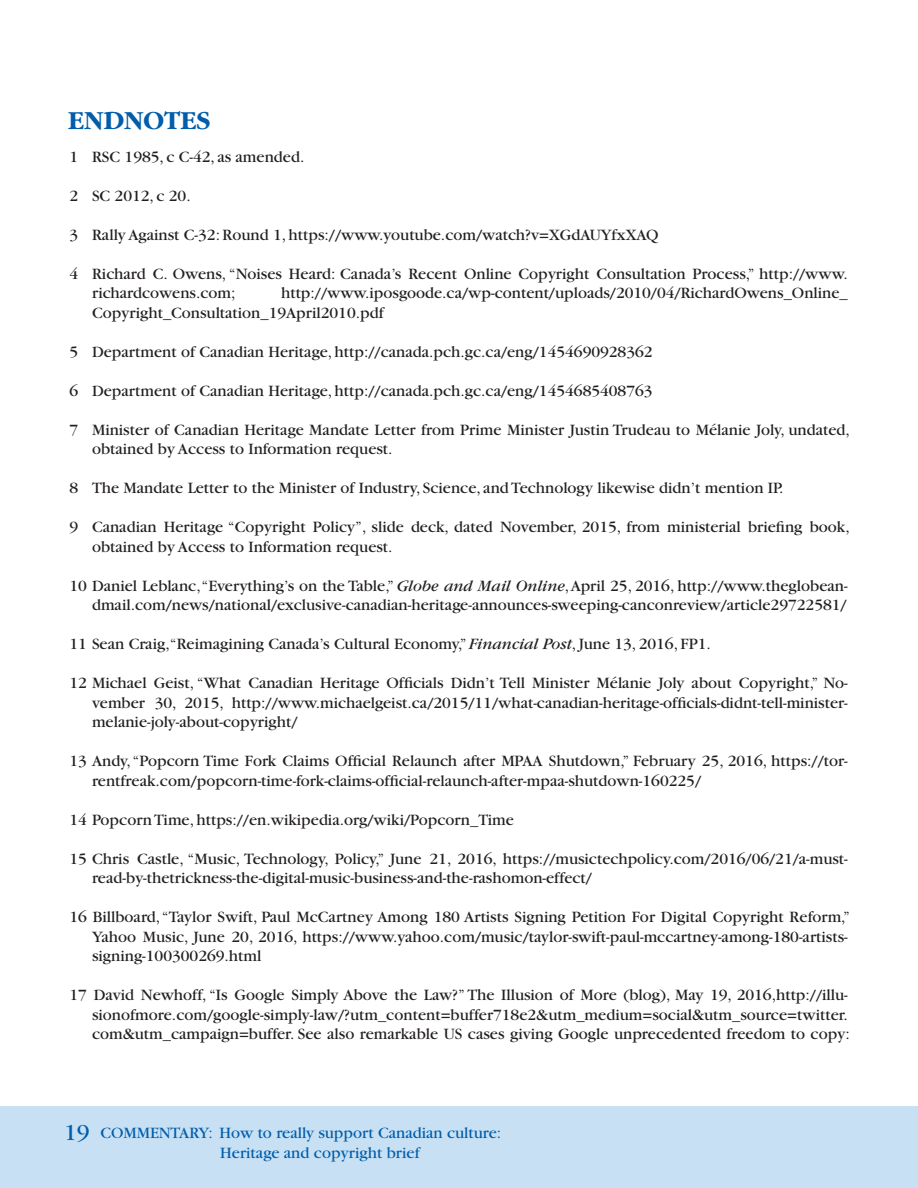
<style>
.page{position:relative;width:918px;height:1188px;background:#fff}
.page>*{position:absolute;margin:0;border:0;box-sizing:border-box;transform-origin:0 0}
.t1{font:700 27px "Garamond";color:#015dab}
.t2{font:24px "Garamond";color:#015dab}
.t3{font:16.5px/19.5px "Garamond";color:#231f20}
.t4{font:16.5px/19.5px "Garamond";color:#015dab}
.s1{font-style:italic}
</style>
<div class="page">
<div style="left:0;top:1106px;width:918px;height:82px;background:#c7e0f3"></div>
<h1 class="t1" style="left:68px;top:106px;width:144px">ENDNOTES</h1>
<p class="t3" style="left:70px;top:147px;width:236px">1 RSC 1985, c C-42, as amended.</p>
<p class="t3" style="left:70px;top:186px;width:123px">2 SC 2012, c 20.</p>
<p class="t3" style="left:70px;top:225px;width:590px">3 Rally Against C-32: Round 1, https://www.youtube.com/watch?v=XGdAUYfxXAQ</p>
<p class="t3" style="left:92px;top:264px;width:757px;text-indent:-23px">4 Richard C. Owens, “Noises Heard: Canada’s Recent Online Copyright Consultation Process,” http://www. richardcowens.com;</p>
<p class="t3" style="left:92px;top:284px;width:757px;text-indent:189px">http://www.iposgoode.ca/wp-content/uploads/2010/04/RichardOwens_Online_<br>Copyright_Consultation_19April2010.pdf</p>
<p class="t3" style="left:70px;top:342px;width:585px">5 Department of Canadian Heritage, http://canada.pch.gc.ca/eng/1454690928362</p>
<p class="t3" style="left:70px;top:381px;width:585px">6 Department of Canadian Heritage, http://canada.pch.gc.ca/eng/1454685408763</p>
<p class="t3" style="left:92px;top:420px;width:759px;text-indent:-23px">7 Minister of Canadian Heritage Mandate Letter from Prime Minister Justin Trudeau to Mélanie Joly, undated, obtained by Access to Information request.</p>
<p class="t3" style="left:70px;top:479px;width:716px">8 The Mandate Letter to the Minister of Industry, Science, and Technology likewise didn’t mention IP.</p>
<p class="t3" style="left:92px;top:518px;width:759px;text-indent:-23px">9 Canadian Heritage “Copyright Policy”, slide deck, dated November, 2015, from ministerial briefing book, obtained by Access to Information request.</p>
<p class="t3" style="left:70px;top:576px;width:780px;text-align:right">10 Daniel Leblanc,“Everything’s on the Table,” <span class="s1">Globe and Mail Online</span>, April 25, 2016, http://www.theglobean&shy;dmail.com/news/national/exclusive-canadian-heritage-announces-sweeping-canconreview/article29722581/</p>
<p class="t3" style="left:70px;top:635px;width:643px">11 Sean Craig,“Reimagining Canada’s Cultural Economy,” <span class="s1">Financial Post</span>, June 13, 2016, FP1.</p>
<p class="t3" style="left:92px;top:674px;width:757px;text-align:justify;text-indent:-23px">12 Michael Geist, “What Canadian Heritage Officials Didn’t Tell Minister Mélanie Joly about Copyright,” No&shy;vember 30, 2015, http://www.michaelgeist.ca/2015/11/what-canadian-heritage-officials-didnt-tell-minister&shy;melanie-joly-about-copyright/</p>
<p class="t3" style="left:92px;top:752px;width:757px;text-indent:-23px">13 Andy, “Popcorn Time Fork Claims Official Relaunch after MPAA Shutdown,” February 25, 2016, https://tor&shy;rentfreak.com/popcorn-time-fork-claims-official-relaunch-after-mpaa-shutdown-160225/</p>
<p class="t3" style="left:70px;top:810px;width:446px">14 Popcorn Time, https://en.wikipedia.org/wiki/Popcorn_Time</p>
<p class="t3" style="left:92px;top:849px;width:757px;text-indent:-23px">15 Chris Castle, “Music, Technology, Policy,” June 21, 2016, https://musictechpolicy.com/2016/06/21/a-must&shy;read-by-thetrickness-the-digital-music-business-and-the-rashomon-effect/</p>
<p class="t3" style="left:92px;top:908px;width:760px;text-indent:-23px">16 Billboard, “Taylor Swift, Paul McCartney Among 180 Artists Signing Petition For Digital Copyright Reform,”<br>Yahoo Music, June 20, 2016, https://www.yahoo.com/music/taylor-swift-paul-mccartney-among-180-artists&shy;signing-100300269.html</p>
<p class="t3" style="left:92px;top:986px;width:759px;text-indent:-23px">17 David Newhoff, “Is Google Simply Above the Law?” The Illusion of More (blog), May 19, 2016,http://illu&shy;sionofmore.com/google-simply-law/?utm_content=buffer718e2&amp;utm_medium=social&amp;utm_source=twitter. com&amp;utm_campaign=buffer. See also remarkable US cases giving Google unprecedented freedom to copy:</p>
<h2 class="t2" style="left:64px;top:1120px;width:27px">19</h2>
<p class="t4" style="left:220px;top:1124px;width:283px;text-indent:-120px">Commentary: How to really support Canadian culture:<br>Heritage and copyright brief</p>
</div>
